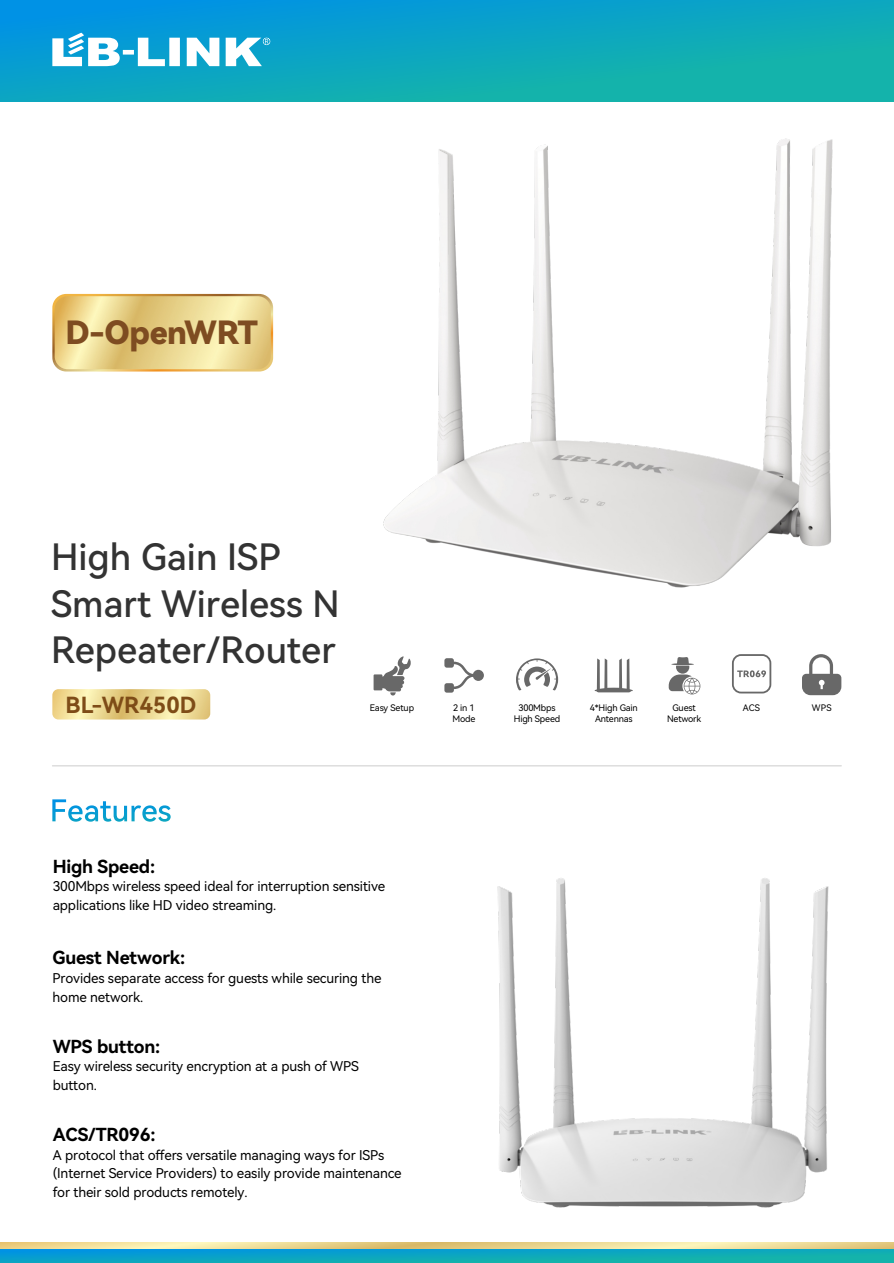
<style>
.page{position:relative;width:894px;height:1263px;background:#fff}
.page>*{position:absolute;margin:0;border:0;box-sizing:border-box;transform-origin:0 0}
.t1{font:36.3px/46.5px "Harmony OS Sans SC Medium";color:#333}
.t2{font:32.1px "Harmony OS Sans SC Black";letter-spacing:-.015em;color:#7e4c21}
.t3{font:22.2px "Harmony OS Sans SC Bold";color:#7e4c17}
.t4{font:18px "Harmony OS Sans SC Bold";letter-spacing:-.01em;color:#000}
.t5{font:13.5px/18.6px "Harmony OS Sans SC";letter-spacing:-.01em;color:#000}
.t6{font:9px/10.8px "Harmony OS Sans SC";letter-spacing:-.02em;color:#000;text-align:center}
</style>
<div class="page">
<img style="left:0;top:1243px;width:893px;height:20px">
<img style="left:0;top:0;width:893px;height:102px">
<svg style="left:52px;top:33px;width:218px;height:33px"></svg>
<img style="left:384px;top:138px;width:447px;height:449px">
<img style="left:439px;top:150px;width:9px;height:167px">
<hr style="left:52px;top:766px;width:789px;height:1px;background:#ccc">
<img style="left:52px;top:799px;width:118px;height:23px">
<img style="left:52px;top:689px;width:158px;height:30px;border-radius:6px">
<svg style="left:594px;top:658px;width:38px;height:34px"></svg>
<svg style="left:373px;top:656px;width:37px;height:40px"></svg>
<svg style="left:452px;top:662px;width:28px;height:27px"></svg>
<div style="left:472px;top:670px;width:11px;height:11px;background:#686868;border-radius:50%"></div>
<div style="left:444px;top:658px;width:9px;height:10px;background:#686868;border-radius:2px"></div>
<div style="left:444px;top:683px;width:9px;height:10px;background:#686868;border-radius:2px"></div>
<svg style="left:516px;top:658px;width:42px;height:32px"></svg>
<svg style="left:668px;top:657px;width:32px;height:37px"></svg>
<svg style="left:732px;top:654px;width:39px;height:39px"></svg>
<svg style="left:802px;top:654px;width:39px;height:41px"></svg>
<img style="left:497px;top:878px;width:332px;height:330px">
<img style="left:52px;top:294px;width:221px;height:78px;border-radius:14px">
<img style="left:55px;top:296px;width:216px;height:73px;border-radius:13px">
<h2 class="t2" style="left:65px;top:317px;width:194px">D-OpenWRT</h2>
<h1 class="t1" style="left:51px;top:534px;width:290px">High Gain ISP<br>Smart Wireless N<br>Repeater/Router</h1>
<h3 class="t3" style="left:65px;top:694px;width:132px">BL-WR450D</h3>
<p class="t6" style="left:589px;top:702px;width:49px">4*High Gain<br>Antennas</p>
<p class="t6" style="left:369px;top:702px;width:46px">Easy Setup</p>
<p class="t6" style="left:452px;top:703px;width:24px;text-align:left">2in1<br>Mode</p>
<p class="t6" style="left:513px;top:703px;width:48px">300Mbps<br>High Speed</p>
<p class="t6" style="left:666px;top:703px;width:36px">Guest<br>Network</p>
<p class="t6" style="left:742px;top:703px;width:19px">ACS</p>
<p class="t6" style="left:811px;top:703px;width:21px">WPS</p>
<h3 class="t4" style="left:53px;top:857px;width:104px">High Speed:</h3>
<p class="t5" style="left:53px;top:877px;width:334px">300Mbps wireless speed ideal for interruption sensitive applications like HD video streaming.</p>
<h3 class="t4" style="left:52px;top:949px;width:134px">Guest Network:</h3>
<p class="t5" style="left:52px;top:969px;width:330px">Provides separate access for guests while securing the home network.</p>
<h3 class="t4" style="left:53px;top:1037px;width:109px">WPS button:</h3>
<p class="t5" style="left:53px;top:1057px;width:307px">Easy wireless security encryption at a push of WPS button.</p>
<h3 class="t4" style="left:53px;top:1126px;width:104px">ACS/TR096:</h3>
<p class="t5" style="left:53px;top:1146px;width:350px">A protocol that offers versatile managing ways for ISPs (Internet Service Providers) to easily provide maintenance for their sold products remotely.</p>
</div>
